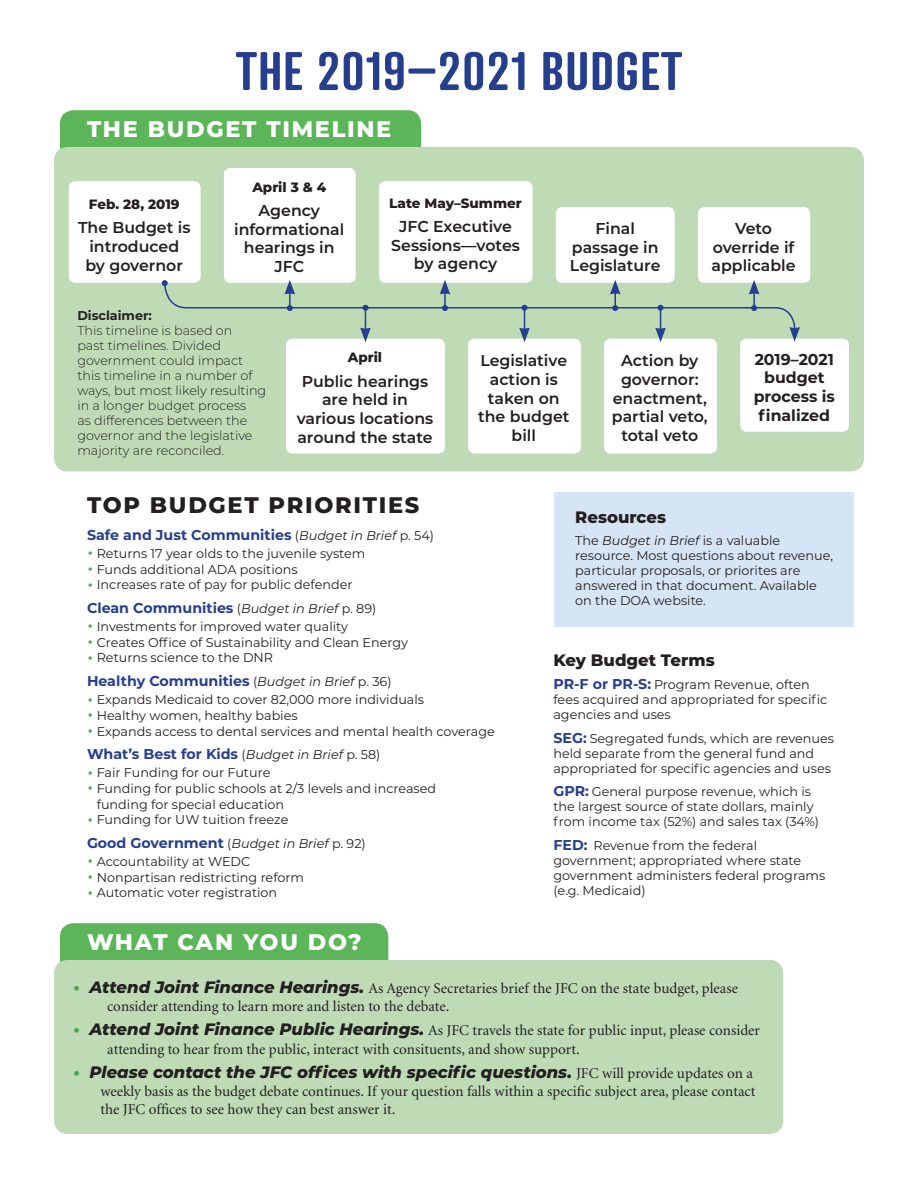
<style>
.page{position:relative;width:918px;height:1188px;background:#fff}
.page>*{position:absolute;margin:0;border:0;box-sizing:border-box;transform-origin:0 0}
.t1{font:600 52.5px "Atrament";letter-spacing:.03em;color:#253f8e}
.t2{font:800 22.5px "Montserrat";letter-spacing:.075em;color:#fff}
.t3{font:800 22.5px "Montserrat";letter-spacing:.075em;color:#231f20}
.t4{font:italic 800 16.5px "Montserrat";color:#231f20}
.t5{font:800 16.5px "Montserrat";color:#231f20}
.t6{font:600 15.75px/18.8px "Montserrat";color:#231f20;text-align:center}
.t7{font:700 15.75px/18.8px "Montserrat";color:#231f20;text-align:center}
.t8{font:15px/18.8px "Minion";color:#231f20}
.t9{font:700 14.25px "Montserrat";color:#253f8e}
.t10{font:800 13.5px "Montserrat";color:#231f20}
.t11{font:12.75px/15px "Montserrat";color:#231f20}
.t12{font:300 12.75px/15px "Montserrat";color:#231f20}
.s1{font-weight:700}
.s2{font-weight:400;font-size:12.75px;color:#231f20}
.s3{font-weight:400;font-style:italic;font-size:12.75px;color:#231f20}
.s4{font-size:21.75px;color:#40ae49}
.s5{font-style:italic}
.s6{font-weight:700;font-size:14.25px;color:#253f8e}
.s7{font-family:"Montserrat";font-weight:800;font-size:16.5px;color:#40ae49}
.s8{font-family:"Montserrat";font-weight:800;font-style:italic;font-size:16.5px}
.s9{font-style:normal;color:#40ae49}
.s10{font-family:"Minion";font-weight:400;font-style:normal;font-size:15px}
</style>
<div class="page">
<div style="left:60px;top:110px;width:361px;height:187px;background:#5cb558;border-radius:14px"></div>
<div style="left:54px;top:147px;width:810px;height:324px;background:#bedbb6;border-radius:14px"></div>
<div style="left:60px;top:923px;width:328px;height:187px;background:#5cb558;border-radius:14px"></div>
<div style="left:54px;top:960px;width:729px;height:174px;background:#bedbb6;border-radius:14px"></div>
<div style="left:69px;top:181px;width:132px;height:102px;background:#fff;border-radius:6px"></div>
<div style="left:698px;top:207px;width:112px;height:76px;background:#fff;border-radius:6px"></div>
<div style="left:740px;top:339px;width:109px;height:93px;background:#fff;border-radius:6px"></div>
<div style="left:224px;top:168px;width:132px;height:115px;background:#fff;border-radius:6px"></div>
<div style="left:604px;top:339px;width:113px;height:115px;background:#fff;border-radius:6px"></div>
<div style="left:286px;top:339px;width:159px;height:115px;background:#fff;border-radius:6px"></div>
<div style="left:556px;top:207px;width:119px;height:76px;background:#fff;border-radius:6px"></div>
<div style="left:379px;top:181px;width:154px;height:102px;background:#fff;border-radius:6px"></div>
<div style="left:468px;top:339px;width:113px;height:115px;background:#fff;border-radius:6px"></div>
<svg style="left:162px;top:280px;width:638px;height:62px"></svg>
<div style="left:554px;top:492px;width:300px;height:135px;background:#d6e5f5"></div>
<p class="t1" style="left:236px;top:38px;width:448px">THE 2019–2021 BUDGET</p>
<p class="t2" style="left:87px;top:113px;width:306px">THE BUDGET TIMELINE</p>
<p class="t10" style="left:252px;top:177px;width:75px">April 3 &amp; 4</p>
<p class="t6" style="left:234px;top:200px;width:112px">Agency informational hearings in<br>JFC</p>
<p class="t10" style="left:389px;top:193px;width:134px">Late May–Summer</p>
<p class="t6" style="left:391px;top:216px;width:130px">JFC Executive<br>Sessions—votes by agency</p>
<p class="t10" style="left:89px;top:194px;width:92px">Feb. 28, 2019</p>
<p class="t6" style="left:78px;top:218px;width:114px">The Budget is introduced by governor</p>
<p class="t6" style="left:712px;top:218px;width:86px">Veto override if applicable</p>
<p class="t6" style="left:570px;top:218px;width:92px">Final passage in<br>Legislature</p>
<p class="t12" style="left:77px;top:308px;width:190px"><span class="s1">Disclaimer:<br></span>This timeline is based on<br>past timelines. Divided government could impact this timeline in a number of ways, but most likely resulting in a longer budget process<br>as differences between the governor and the legislative majority are reconciled.</p>
<p class="t10" style="left:348px;top:348px;width:36px">April</p>
<p class="t6" style="left:297px;top:371px;width:138px">Public hearings are held in various locations around the state</p>
<p class="t6" style="left:478px;top:351px;width:93px">Legislative action is taken on the budget bill</p>
<p class="t6" style="left:612px;top:351px;width:97px">Action by governor: enactment, partial veto, total veto</p>
<p class="t7" style="left:754px;top:349px;width:83px">2019–2021 budget process is finalized</p>
<p class="t3" style="left:87px;top:489px;width:334px">TOP BUDGET PRIORITIES</p>
<p class="t9" style="left:87px;top:525px;width:349px">Safe and Just Communities <span class="s2">(</span><span class="s3">Budget in Brief</span> <span class="s2">p. 54)</span></p>
<p class="t11" style="left:87px;top:545px;width:280px"><span class="s4">•</span> Returns 17 year olds to the juvenile system</p>
<p class="t11" style="left:87px;top:561px;width:212px"><span class="s4">•</span> Funds additional ADA positions</p>
<p class="t11" style="left:87px;top:577px;width:267px"><span class="s4">•</span> Increases rate of pay for public defender</p>
<p class="t9" style="left:87px;top:598px;width:291px">Clean Communities <span class="s2">(</span><span class="s3">Budget in Brief</span> <span class="s2">p. 89)</span></p>
<p class="t11" style="left:87px;top:618px;width:263px"><span class="s4">•</span> Investments for improved water quality</p>
<p class="t11" style="left:87px;top:634px;width:323px"><span class="s4">•</span> Creates Office of Sustainability and Clean Energy</p>
<p class="t11" style="left:87px;top:650px;width:188px"><span class="s4">•</span> Returns science to the DNR</p>
<p class="t9" style="left:87px;top:671px;width:306px">Healthy Communities <span class="s2">(</span><span class="s3">Budget in Brief</span> <span class="s2">p. 36)</span></p>
<p class="t11" style="left:87px;top:692px;width:339px"><span class="s4">•</span> Expands Medicaid to cover 82,000 more individuals</p>
<p class="t11" style="left:87px;top:707px;width:212px"><span class="s4">•</span> Healthy women, healthy babies</p>
<p class="t11" style="left:87px;top:723px;width:409px"><span class="s4">•</span> Expands access to dental services and mental health coverage</p>
<p class="t9" style="left:87px;top:744px;width:295px">What’s Best for Kids <span class="s2">(</span><span class="s3">Budget in Brief</span> <span class="s2">p. 58)</span></p>
<p class="t11" style="left:87px;top:765px;width:185px"><span class="s4">•</span> Fair Funding for our Future</p>
<p class="t11" style="left:97px;top:780px;width:341px;line-height:15.8px;text-indent:-10px"><span class="s4">•</span> Funding for public schools at 2/3 levels and increased funding for special education</p>
<p class="t11" style="left:87px;top:812px;width:203px"><span class="s4">•</span> Funding for UW tuition freeze</p>
<p class="t9" style="left:87px;top:833px;width:280px">Good Government <span class="s2">(</span><span class="s3">Budget in Brief</span> <span class="s2">p. 92)</span></p>
<p class="t11" style="left:87px;top:853px;width:165px"><span class="s4">•</span> Accountability at WEDC</p>
<p class="t11" style="left:87px;top:869px;width:219px"><span class="s4">•</span> Nonpartisan redistricting reform</p>
<p class="t11" style="left:87px;top:885px;width:192px"><span class="s4">•</span> Automatic voter registration</p>
<p class="t2" style="left:87px;top:926px;width:276px">WHAT CAN YOU DO?</p>
<p class="t5" style="left:575px;top:505px;width:92px">Resources</p>
<p class="t11" style="left:575px;top:533px;width:259px">The <span class="s5">Budget in Brief</span> is a valuable resource. Most questions about revenue, particular proposals, or priorites are answered in that document. Available on the DOA website.</p>
<p class="t5" style="left:553px;top:648px;width:163px">Key Budget Terms</p>
<p class="t11" style="left:553px;top:677px;width:276px"><span class="s6">PR-F or PR-S:</span> Program Revenue, often fees acquired and appropriated for specific agencies and uses</p>
<p class="t11" style="left:553px;top:730px;width:282px"><span class="s6">SEG:</span> Segregated funds, which are revenues held separate from the general fund and appropriated for specific agencies and uses</p>
<p class="t11" style="left:553px;top:784px;width:267px"><span class="s6">GPR:</span> General purpose revenue, which is the largest source of state dollars, mainly from income tax (52%) and sales tax (34%)</p>
<p class="t11" style="left:553px;top:838px;width:273px"><span class="s6">FED:</span> Revenue from the federal government; appropriated where state government administers federal programs (e.g. Medicaid)</p>
<p class="t8" style="left:107px;top:979px;width:632px;text-indent:-34px"><span class="s7">•</span> <span class="s8">Attend Joint Finance Hearings.</span> As Agency Secretaries brief the JFC on the state budget, please consider attending to learn more and listen to the debate.</p>
<p class="t8" style="left:107px;top:1022px;width:654px;text-indent:-34px"><span class="s7">•</span> <span class="s8">Attend Joint Finance Public Hearings.</span> As JFC travels the state for public input, please consider attending to hear from the public, interact with consituents, and show support.</p>
<p class="t4" style="left:74px;top:1060px;width:681px"><span class="s9">•</span> Please contact the JFC offices with specific questions. <span class="s10">JFC will provide updates on a</span></p>
<p class="t8" style="left:100px;top:1083px;width:657px;line-height:18px">weekly basis as the budget debate continues. If your question falls within a specific subject area, please contact the JFC offices to see how they can best answer it.</p>
</div>
